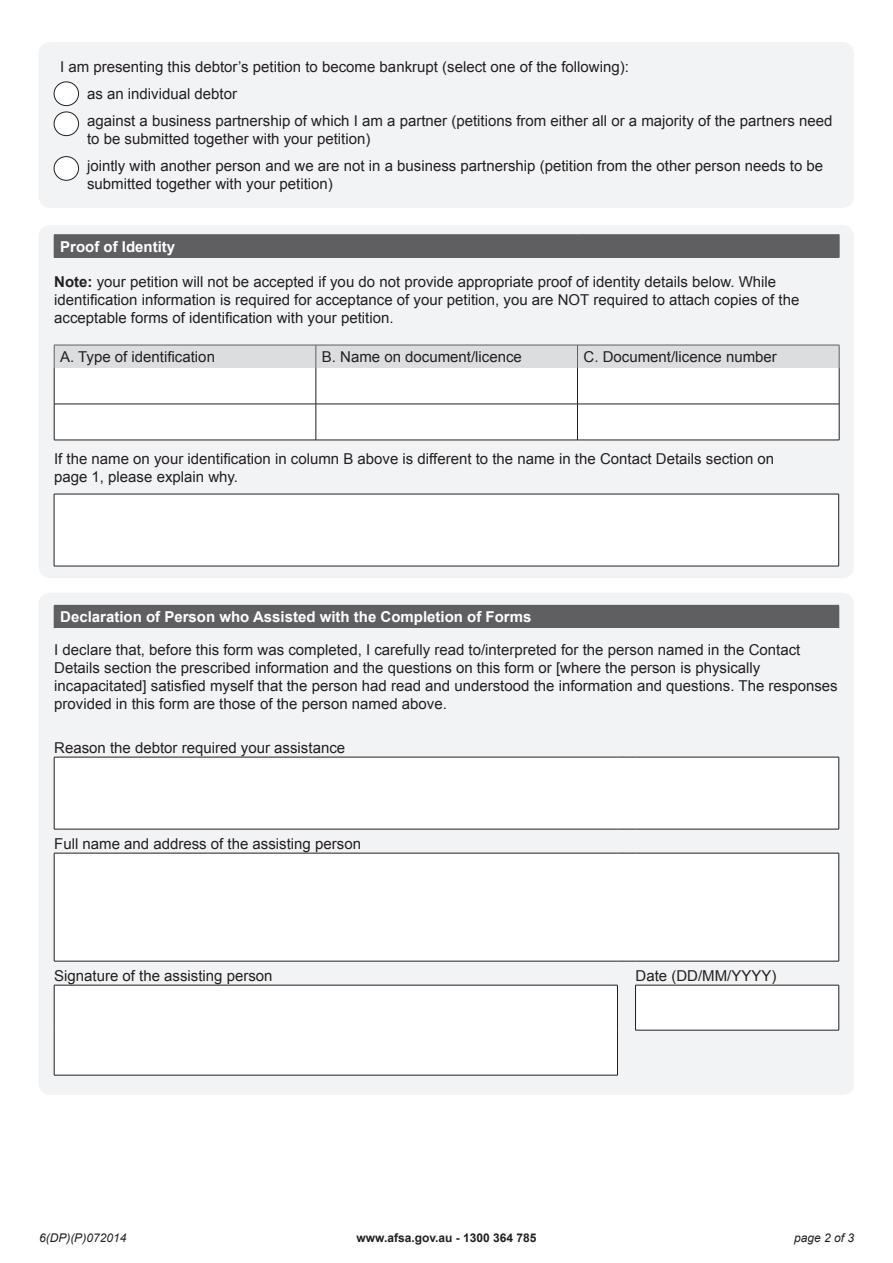
<style>
.page{position:relative;width:893px;height:1263px;background:#fff}
.page>*{position:absolute;margin:0;border:0;box-sizing:border-box;transform-origin:0 0}
.Table_Text{font:15px/18px "Arial";color:#231f20}
.Heading_2{font:700 15px "Arial";color:#fff}
.t1{font:700 12px "Arial";color:#231f20}
.t2{font:italic 12px "Arial";color:#231f20}
.s1{font-weight:700}
.s2{font-style:inherit}
</style>
<div class="page">
<div style="left:38px;top:42px;width:816px;height:166px;background:#f2f3f4;border-radius:12px"></div>
<div style="left:38px;top:225px;width:816px;height:353px;background:#f2f3f4;border-radius:12px"></div>
<div style="left:38px;top:593px;width:816px;height:502px;background:#f2f3f4;border-radius:12px"></div>
<div style="left:54px;top:235px;width:785px;height:23px;background:#5f5f62"></div>
<div style="left:55px;top:368px;width:784px;height:72px;background:#fff"></div>
<hr style="left:316px;top:368px;width:1px;height:36px;background:#231f20">
<hr style="left:577px;top:368px;width:1px;height:36px;background:#231f20">
<hr style="left:54px;top:404px;width:262px;height:1px;background:#231f20">
<hr style="left:316px;top:404px;width:261px;height:1px;background:#231f20">
<hr style="left:316px;top:404px;width:1px;height:36px;background:#231f20">
<hr style="left:577px;top:404px;width:262px;height:1px;background:#231f20">
<hr style="left:577px;top:404px;width:1px;height:36px;background:#231f20">
<hr style="left:54px;top:234px;width:262px;height:1px;background:#5f5f62">
<hr style="left:316px;top:234px;width:261px;height:1px;background:#5f5f62">
<hr style="left:577px;top:234px;width:262px;height:1px;background:#5f5f62">
<svg style="left:839px;top:235px;width:1px;height:23px"></svg>
<hr style="left:54px;top:368px;width:1px;height:36px;background:#231f20">
<hr style="left:839px;top:368px;width:1px;height:36px;background:#231f20">
<hr style="left:54px;top:404px;width:1px;height:36px;background:#231f20">
<hr style="left:839px;top:404px;width:1px;height:36px;background:#231f20">
<hr style="left:54px;top:440px;width:262px;height:1px;background:#231f20">
<hr style="left:316px;top:440px;width:261px;height:1px;background:#231f20">
<hr style="left:577px;top:440px;width:262px;height:1px;background:#231f20">
<div style="left:54px;top:345px;width:786px;height:23px;background:#dcdddf"></div>
<div style="left:54px;top:494px;width:785px;height:72px;background:#fff"></div>
<hr style="left:54px;top:494px;width:785px;height:1px;background:#231f20">
<hr style="left:54px;top:494px;width:1px;height:72px;background:#231f20">
<hr style="left:838px;top:494px;width:1px;height:72px;background:#231f20">
<hr style="left:54px;top:566px;width:785px;height:1px;background:#231f20">
<div style="left:54px;top:605px;width:785px;height:23px;background:#5f5f62"></div>
<svg style="left:54px;top:758px;width:785px;height:317px;fill:#fff"></svg>
<hr style="left:635px;top:985px;width:204px;height:1px;background:#231f20">
<hr style="left:635px;top:985px;width:1px;height:45px;background:#231f20">
<hr style="left:838px;top:985px;width:1px;height:45px;background:#231f20">
<hr style="left:635px;top:1030px;width:204px;height:1px;background:#231f20">
<hr style="left:54px;top:985px;width:564px;height:1px;background:#231f20">
<hr style="left:54px;top:985px;width:1px;height:45px;background:#231f20">
<hr style="left:617px;top:985px;width:1px;height:45px;background:#231f20">
<hr style="left:54px;top:1030px;width:1px;height:45px;background:#231f20">
<hr style="left:617px;top:1030px;width:1px;height:45px;background:#231f20">
<hr style="left:54px;top:1075px;width:564px;height:1px;background:#231f20">
<hr style="left:54px;top:757px;width:563px;height:1px;background:#231f20">
<hr style="left:54px;top:757px;width:1px;height:72px;background:#231f20">
<svg style="left:617px;top:757px;width:18px;height:1px"></svg>
<hr style="left:635px;top:757px;width:204px;height:1px;background:#231f20">
<hr style="left:838px;top:757px;width:1px;height:72px;background:#231f20">
<hr style="left:54px;top:829px;width:563px;height:1px;background:#231f20">
<svg style="left:617px;top:829px;width:18px;height:1px"></svg>
<hr style="left:635px;top:829px;width:204px;height:1px;background:#231f20">
<hr style="left:54px;top:853px;width:563px;height:1px;background:#231f20">
<hr style="left:54px;top:853px;width:1px;height:108px;background:#231f20">
<svg style="left:617px;top:853px;width:18px;height:1px"></svg>
<hr style="left:635px;top:853px;width:204px;height:1px;background:#231f20">
<hr style="left:838px;top:853px;width:1px;height:108px;background:#231f20">
<hr style="left:54px;top:961px;width:563px;height:1px;background:#231f20">
<svg style="left:617px;top:961px;width:18px;height:1px"></svg>
<hr style="left:635px;top:961px;width:204px;height:1px;background:#231f20">
<div style="left:54px;top:82px;width:25px;height:24px;background:#fff;border-radius:50%"></div>
<div style="left:54px;top:82px;width:25px;height:24px;border:1px solid #231f20;border-radius:50%"></div>
<div style="left:54px;top:112px;width:25px;height:24px;background:#fff;border-radius:50%"></div>
<div style="left:54px;top:112px;width:25px;height:24px;border:1px solid #231f20;border-radius:50%"></div>
<div style="left:54px;top:157px;width:25px;height:23px;background:#fff;border-radius:50%"></div>
<div style="left:54px;top:157px;width:25px;height:23px;border:1px solid #231f20;border-radius:50%"></div>
<p class="Table_Text" style="left:60px;top:58px;width:570px">I am presenting this debtor’s petition to become bankrupt (select one of the following):</p>
<p class="Table_Text" style="left:87px;top:85px;width:152px">as an individual debtor</p>
<p class="Table_Text" style="left:87px;top:112px;width:747px">against a business partnership of which I am a partner (petitions from either all or a majority of the partners need to be submitted together with your petition)</p>
<p class="Table_Text" style="left:87px;top:157px;width:738px">jointly with another person and we are not in a business partnership (petition from the other person needs to be submitted together with your petition)</p>
<p class="Heading_2" style="left:60px;top:236px;width:117px">Proof of Identity</p>
<p class="Table_Text" style="left:54px;top:272px;width:747px"><span class="s1">Note:</span> your petition will not be accepted if you do not provide appropriate proof of identity details below. While identification information is required for acceptance of your petition, you are NOT required to attach copies of the acceptable forms of identification with your petition.</p>
<p class="Table_Text" style="left:60px;top:348px;width:156px">A. Type of identification</p>
<p class="Table_Text" style="left:322px;top:348px;width:202px">B. Name on document/licence</p>
<p class="Table_Text" style="left:583px;top:348px;width:195px">C. Document/licence number</p>
<p class="Table_Text" style="left:54px;top:450px;width:722px">If the name on your identification in column B above is different to the name in the Contact Details section on page 1, please explain why.</p>
<p class="Heading_2" style="left:60px;top:607px;width:473px">Declaration of Person <span class="s2">w</span>ho Assisted <span class="s2">w</span>ith the Completion of Forms</p>
<p class="Table_Text" style="left:54px;top:640px;width:785px">I declare that, before this form was completed, I carefully read to/interpreted for the person named in the Contact Details section the prescribed information and the questions on this form or [where the person is physically incapacitated] satisfied myself that the person had read and understood the information and questions. The responses provided in this form are those of the person named above.</p>
<p class="Table_Text" style="left:54px;top:738px;width:292px">Reason the debtor required your assistance</p>
<p class="Table_Text" style="left:54px;top:834px;width:308px">Full name and address of the assisting person</p>
<p class="Table_Text" style="left:54px;top:966px;width:220px">Signature of the assisting person</p>
<p class="Table_Text" style="left:635px;top:966px;width:142px">Date (DD/MM/YYYY)</p>
<p class="t2" style="left:39px;top:1229px;width:89px">6(DP)(P)072014</p>
<p class="t1" style="left:356px;top:1229px;width:182px">www.afsa.gov.au - 1300 364 785</p>
<p class="t2" style="left:794px;top:1229px;width:62px">page 2 of 3</p>
</div>
